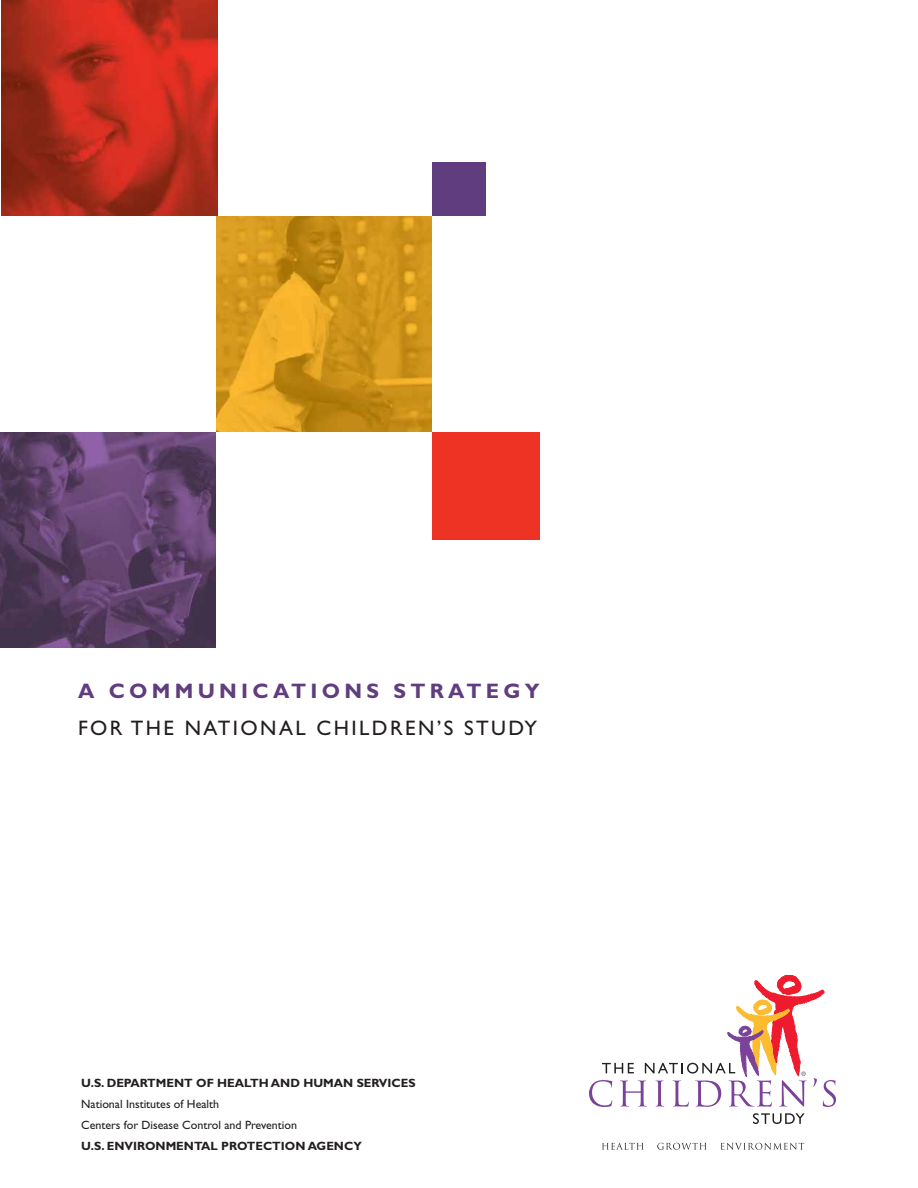
<style>
.page{position:relative;width:918px;height:1188px;background:#fff}
.page>*{position:absolute;margin:0;border:0;box-sizing:border-box;transform-origin:0 0}
.t1{font:21px "Gill Sans";letter-spacing:.115em;color:#231f20}
.t2{font:700 21px "Gill Sans";letter-spacing:.205em;color:#5f3d7e}
.t3{font:700 12px/21px "Gill Sans";color:#231f20}
.s1{font-weight:400}
</style>
<div class="page">
<img style="left:2px;top:0;width:216px;height:215px">
<img style="left:216px;top:216px;width:216px;height:216px">
<div style="left:432px;top:162px;width:54px;height:54px;background:#5f3d7e"></div>
<div style="left:432px;top:432px;width:108px;height:108px;background:#ee3224"></div>
<img style="left:0;top:432px;width:216px;height:216px">
<svg style="left:753px;top:1113px;width:52px;height:11px"></svg>
<svg style="left:602px;top:1143px;width:42px;height:7px"></svg>
<svg style="left:657px;top:1143px;width:50px;height:7px"></svg>
<svg style="left:721px;top:1143px;width:83px;height:7px"></svg>
<svg style="left:589px;top:975px;width:247px;height:132px"></svg>
<h3 class="t2" style="left:78px;top:684px;width:463px">A COMMUNICATIONS STRATEGY</h3>
<h3 class="t1" style="left:78px;top:721px;width:461px">FOR THE NATIONAL CHILDREN’S STUDY</h3>
<p class="t3" style="left:81px;top:1074px;width:336px">U.S. DEPARTMENT OF HEALTH AND HUMAN SERVICES <span class="s1">National Institutes of Health<br>Centers for Disease Control and Prevention<br></span>U.S. ENVIRONMENTAL PROTECTION AGENCY</p>
</div>
